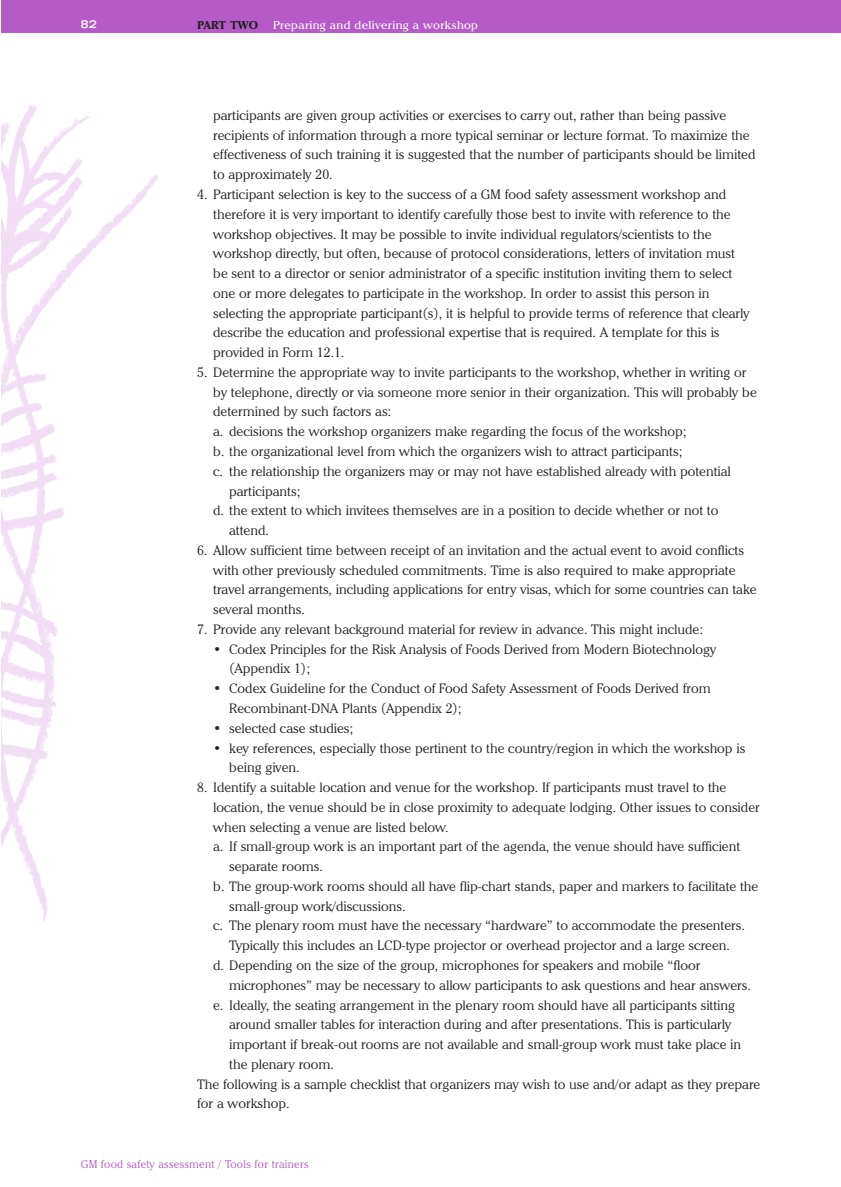
<style>
.page{position:relative;width:841px;height:1187px;background:#fff}
.page>*{position:absolute;margin:0;border:0;box-sizing:border-box;transform-origin:0 0}
.t1{font:300 13.35px/19.8px "Cheltenham IT Cby BT";color:#231f20;scale:1.04 1}
.t2{font:300 11.25px "Cheltenham IT Cby BT";letter-spacing:.025em;color:#b55ac6}
.t3{font:11.25px "Cheltenham IT Cby BT";letter-spacing:.025em;color:#fff;scale:1.04 1}
.t4{font:700 11.25px "Cheltenham IT Cby BT";letter-spacing:.03em;color:#231f20;scale:1.04 1}
.t5{font:700 expanded 10.65px "Trade Gothic LH";color:#fff}
</style>
<div class="page">
<div style="left:1px;top:0;width:839px;height:32px;background:#b55ac6"></div>
<img style="left:1px;top:105px;width:157px;height:475px">
<img style="left:1px;top:580px;width:57px;height:342px">
<p class="t5" style="left:81px;top:20px;width:17px">82</p>
<p class="t4" style="left:197px;top:20px;width:60px">PART TWO</p>
<p class="t3" style="left:273px;top:21px;width:198px">Preparing and delivering a workshop</p>
<p class="t1" style="left:213px;top:106px;width:523px">participants are given group activities or exercises to carry out, rather than being passive recipients of information through a more typical seminar or lecture format. To maximize the effectiveness of such training it is suggested that the number of participants should be limited to approximately 20.</p>
<p class="t1" style="left:213px;top:185px;width:517px;text-indent:-16px">4. Participant selection is key to the success of a GM food safety assessment workshop and therefore it is very important to identify carefully those best to invite with reference to the workshop objectives. It may be possible to invite individual regulators/scientists to the workshop directly, but often, because of protocol considerations, letters of invitation must be sent to a director or senior administrator of a specific institution inviting them to select one or more delegates to participate in the workshop. In order to assist this person in selecting the appropriate participant(s), it is helpful to provide terms of reference that clearly describe the education and professional expertise that is required. A template for this is provided in Form 12.1.</p>
<p class="t1" style="left:197px;top:363px;width:529px">5. Determine the appropriate way to invite participants to the workshop, whether in writing or</p>
<p class="t1" style="left:213px;top:383px;width:524px">by telephone, directly or via someone more senior in their organization. This will probably be</p>
<p class="t1" style="left:213px;top:402px;width:173px">determined by such factors as:</p>
<p class="t1" style="left:213px;top:422px;width:456px">a. decisions the workshop organizers make regarding the focus of the workshop;</p>
<p class="t1" style="left:213px;top:442px;width:453px">b. the organizational level from which the organizers wish to attract participants;</p>
<p class="t1" style="left:213px;top:462px;width:499px">c. the relationship the organizers may or may not have established already with potential</p>
<p class="t1" style="left:229px;top:481px;width:70px">participants;</p>
<p class="t1" style="left:213px;top:501px;width:487px">d. the extent to which invitees themselves are in a position to decide whether or not to</p>
<p class="t1" style="left:229px;top:521px;width:40px">attend.</p>
<p class="t1" style="left:213px;top:541px;width:524px;text-indent:-16px">6. Allow sufficient time between receipt of an invitation and the actual event to avoid conflicts with other previously scheduled commitments. Time is also required to make appropriate travel arrangements, including applications for entry visas, which for some countries can take several months.</p>
<p class="t1" style="left:197px;top:620px;width:488px">7. Provide any relevant background material for review in advance. This might include:</p>
<p class="t1" style="left:229px;top:639px;width:469px;text-indent:-16px">• Codex Principles for the Risk Analysis of Foods Derived from Modern Biotechnology (Appendix 1);</p>
<p class="t1" style="left:229px;top:679px;width:464px;text-indent:-16px">• Codex Guideline for the Conduct of Food Safety Assessment of Foods Derived from<br>Recombinant-DNA Plants (Appendix 2);</p>
<p class="t1" style="left:213px;top:718px;width:136px">• selected case studies;</p>
<p class="t1" style="left:229px;top:738px;width:497px;text-indent:-16px">• key references, especially those pertinent to the country/region in which the workshop is being given.</p>
<p class="t1" style="left:197px;top:778px;width:510px">8. Identify a suitable location and venue for the workshop. If participants must travel to the</p>
<p class="t1" style="left:213px;top:797px;width:527px">location, the venue should be in close proximity to adequate lodging. Other issues to consider</p>
<p class="t1" style="left:213px;top:817px;width:228px">when selecting a venue are listed below.</p>
<p class="t1" style="left:213px;top:837px;width:508px">a. If small-group work is an important part of the agenda, the venue should have sufficient</p>
<p class="t1" style="left:229px;top:857px;width:91px">separate rooms.</p>
<p class="t1" style="left:213px;top:876px;width:525px">b. The group-work rooms should all have flip-chart stands, paper and markers to facilitate the</p>
<p class="t1" style="left:229px;top:896px;width:171px">small-group work/discussions.</p>
<p class="t1" style="left:213px;top:916px;width:512px">c. The plenary room must have the necessary “hardware” to accommodate the presenters.</p>
<p class="t1" style="left:229px;top:936px;width:483px">Typically this includes an LCD-type projector or overhead projector and a large screen.</p>
<p class="t1" style="left:213px;top:955px;width:470px">d. Depending on the size of the group, microphones for speakers and mobile “floor</p>
<p class="t1" style="left:229px;top:975px;width:503px">microphones” may be necessary to allow participants to ask questions and hear answers.</p>
<p class="t1" style="left:213px;top:995px;width:503px">e. Ideally, the seating arrangement in the plenary room should have all participants sitting</p>
<p class="t1" style="left:229px;top:1015px;width:484px">around smaller tables for interaction during and after presentations. This is particularly</p>
<p class="t1" style="left:229px;top:1034px;width:494px">important if break-out rooms are not available and small-group work must take place in</p>
<p class="t1" style="left:229px;top:1054px;width:102px">the plenary room.</p>
<p class="t1" style="left:197px;top:1074px;width:543px">The following is a sample checklist that organizers may wish to use and/or adapt as they prepare</p>
<p class="t1" style="left:197px;top:1094px;width:90px">for a workshop.</p>
<p class="t2" style="left:81px;top:1159px;width:229px">GM food safety assessment / Tools for trainers</p>
</div>
